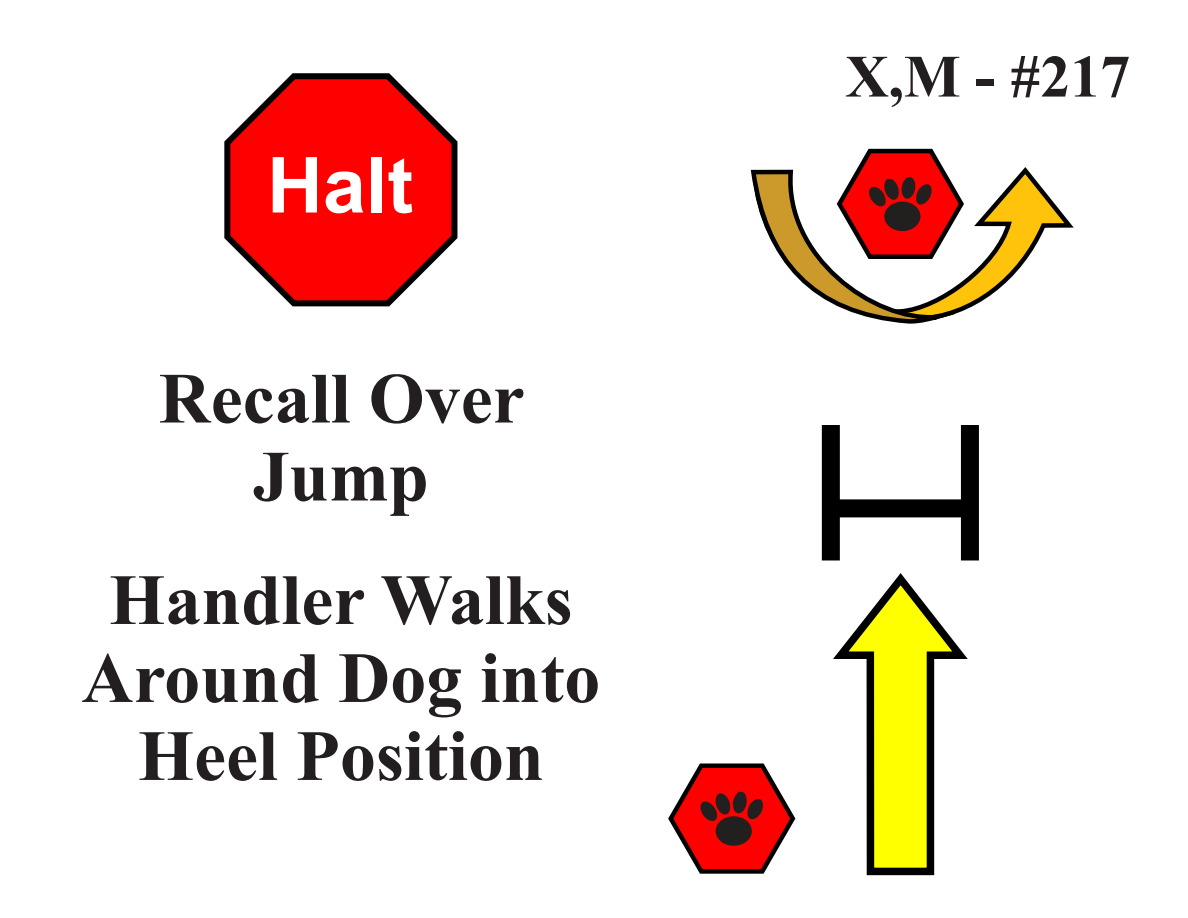
<style>
.page{position:relative;width:1188px;height:918px;background:#fff}
.page>*{position:absolute;margin:0;border:0;box-sizing:border-box;transform-origin:0 0}
.t1{font:700 77.4px "Arial";color:#fff}
.t2{font:700 72px/78px "Times New Roman";color:#231f20;text-align:center}
.t3{font:700 60px "Times New Roman";color:#231f20}
</style>
<div class="page">
<svg style="left:668px;top:763px;width:128px;height:111px"></svg>
<svg style="left:833px;top:573px;width:135px;height:303px"></svg>
<div style="left:822px;top:425px;width:18px;height:135px;background:#000"></div>
<div style="left:961px;top:425px;width:18px;height:135px;background:#000"></div>
<div style="left:834px;top:499px;width:136px;height:18px;background:#000"></div>
<svg style="left:967px;top:167px;width:107px;height:142px"></svg>
<svg style="left:750px;top:148px;width:217px;height:176px"></svg>
<svg style="left:224px;top:73px;width:234px;height:234px"></svg>
<p class="t1" style="left:267px;top:131px;width:148px">Halt</p>
<p class="t2" style="left:159px;top:357px;width:367px">Recall Over<br>Jump</p>
<p class="t2" style="left:82px;top:559px;width:520px">Handler Walks<br>Around Dog into<br>Heel Position</p>
<p class="t3" style="left:845px;top:33px;width:286px">X,M - #217</p>
</div>
